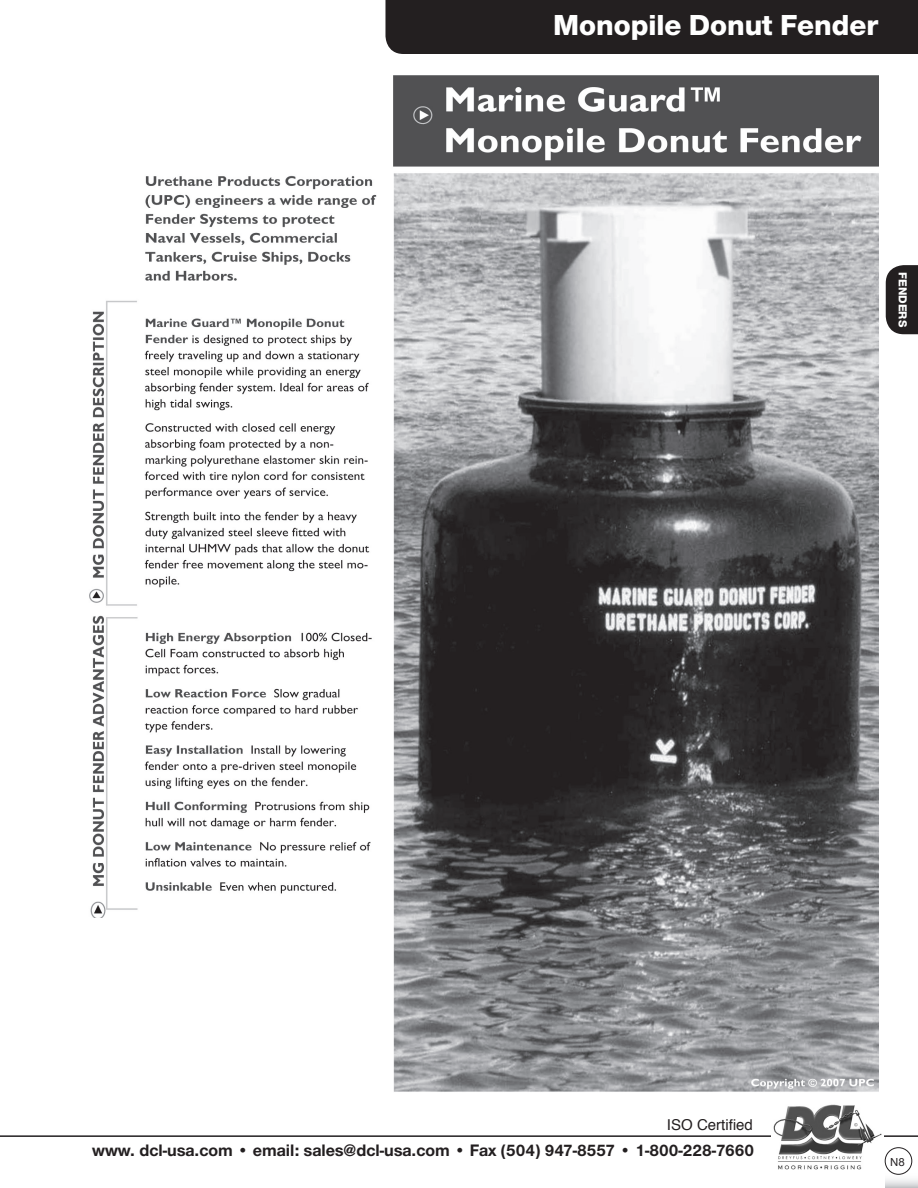
<style>
.page{position:relative;width:918px;height:1188px;background:#fff}
.page>*{position:absolute;margin:0;border:0;box-sizing:border-box;transform-origin:0 0}
.DCL_2015_Catalog{font:30px "Nimbus San Nov T Heav";color:#fff}
.t1{font:700 17.25px "Nimbus San Nov T";color:#231f20}
.t2{font:15px "Helvetica";color:#231f20}
.t3{font:12px "Nimbus San Nov T Heav";color:#fff}
.DCL_2015_Catalog-2{font:500 12px "Nimbus San Nov T";color:#231f20}
</style>
<div class="page">
<svg style="left:886px;top:265px;width:32px;height:69px;background:#2f2b2c"></svg>
<img style="left:89px;top:76px;width:789px;height:1016px">
<div style="left:91px;top:919px;width:276px;height:167px;background:#fff"></div>
<svg style="left:886px;top:1169px;width:32px;height:19px"></svg>
<hr style="left:0;top:1135px;width:918px;height:2px;background:#231f20">
<img style="left:771px;top:1104px;width:113px;height:66px">
<div style="left:385px;top:0;width:533px;height:54px;background:#231f20"></div>
<div style="left:885px;top:1147px;width:27px;height:28px;border:1px solid #231f20;border-radius:50%"></div>
<p class="DCL_2015_Catalog" style="left:553px;top:8px;width:327px">Monopile Donut Fender</p>
<p class="t3" style="left:910px;top:272px;width:57px;rotate:90deg">FENDERS</p>
<p class="t2" style="left:667px;top:1113px;width:87px">ISO Certified</p>
<p class="t1" style="left:92px;top:1140px;width:664px">www. dcl-usa.com • email: sales@dcl-usa.com • Fax (504) 947-8557 • 1-800-228-7660</p>
<p class="DCL_2015_Catalog-2" style="left:890px;top:1154px;width:16px">N8</p>
</div>
